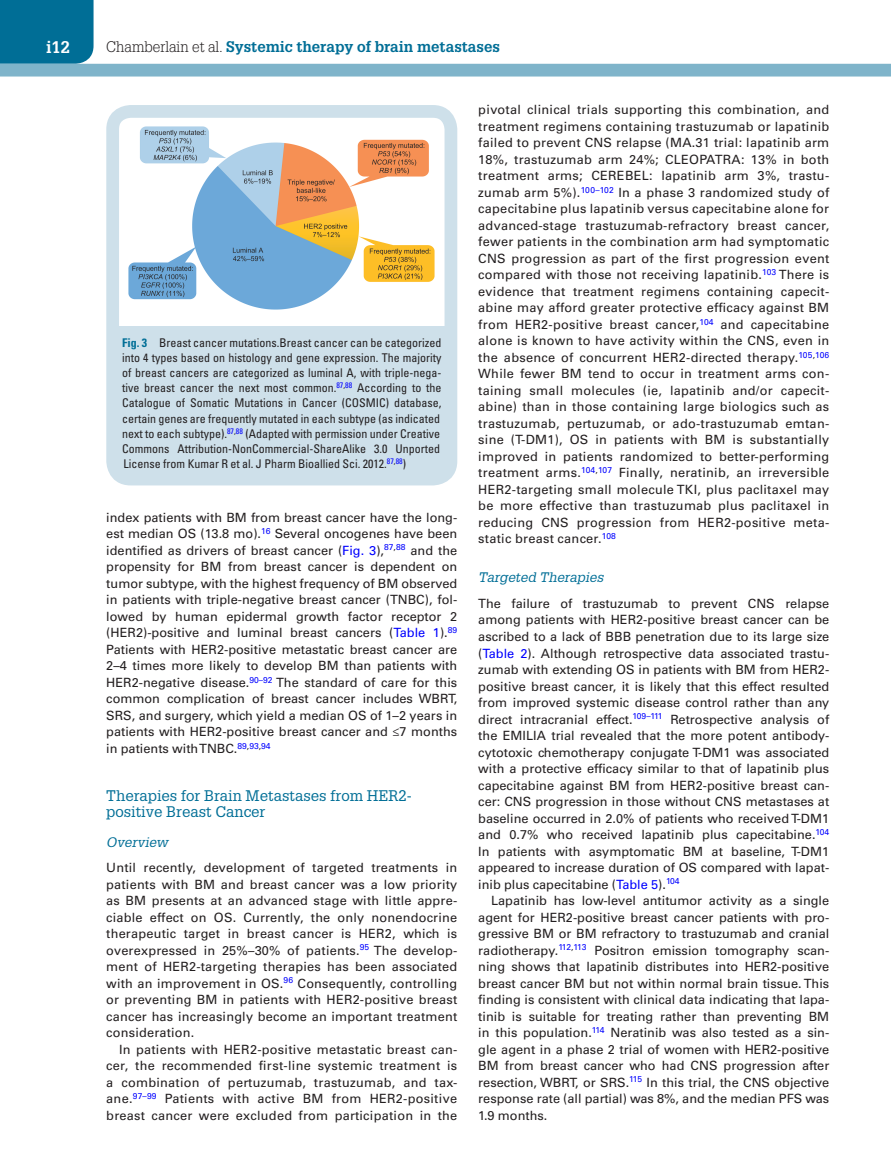
<style>
.page{position:relative;width:891px;height:1175px;background:#fff}
.page>*{position:absolute;margin:0;border:0;box-sizing:border-box;transform-origin:0 0}
.t1{font:700 16.5px "Glypha LT Std";color:#fff}
.t2{font:15px/16.5px "Glypha LT Std";color:#006e96}
.t3{font:700 15px "Glypha LT Std";color:#006e96}
.t4{font:italic 13.5px "Glypha LT Std";color:#006e96}
.t5{font:12.75px/16.5px "Univers LT Std";letter-spacing:.01em;color:#231f20;text-align:justify}
.t6{font:condensed 12px/15px "Univers LT Std";color:#231f20}
.s1{font-weight:300;color:#231f20}
.s2{font-weight:700;color:#006e96}
.s3{color:#00f}
</style>
<div class="page">
<div style="left:0;top:0;width:94px;height:64px;background:#006e96"></div>
<div style="left:0;top:64px;width:891px;height:12px;background:#7fb4ca"></div>
<div style="left:118px;top:326px;width:328px;height:155px;background:#cee0ea"></div>
<img style="left:128px;top:127px;width:306px;height:183px">
<div style="left:106px;top:105px;width:351px;height:380px;border:13px solid #cee0ea;border-radius:18px"></div>
<p class="t1" style="left:46px;top:37px;width:25px">i12</p>
<p class="t3" style="left:106px;top:37px;width:395px"><span class="s1">Chamberlain et al.</span> Systemic therapy of brain metastases</p>
<p class="t6" style="left:122px;top:335px;width:321px"><span class="s2">Fig. 3</span> Breast cancer mutations.Breast cancer can be categorized into 4 types based on histology and gene expression. The majority of breast cancers are categorized as luminal A, with triple-nega&shy;tive breast cancer the next most common.<sup>87</sup><sup>,</sup><sup>88</sup> According to the Catalogue of Somatic Mutations in Cancer (COSMIC) database, certain genes are frequently mutated in each subtype (as indicated next to each subtype).<sup>87</sup><sup>,</sup><sup>88</sup> (Adapted with permission under Creative Commons Attribution-NonCommercial-ShareAlike 3.0 Unported License from Kumar R et al. J Pharm Bioallied Sci. 2012.<sup>87</sup><sup>,</sup><sup>88</sup>)</p>
<p class="t5" style="left:106px;top:509px;width:353px">index patients with BM from breast cancer have the long&shy;est median OS (13.8 mo).<sup>16</sup> Several oncogenes have been identified as drivers of breast cancer (<span class="s3">Fig. 3</span>),<sup>87</sup><sup>,</sup><sup>88</sup> and the propensity for BM from breast cancer is dependent on tumor subtype, with the highest frequency of BM observed in patients with triple-negative breast cancer (TNBC), fol&shy;lowed by human epidermal growth factor receptor 2 (HER2)-positive and luminal breast cancers (<span class="s3">Table 1</span>).<sup>89<br></sup>Patients with HER2-positive metastatic breast cancer are 2–4 times more likely to develop BM than patients with HER2-negative disease.<sup>90–92</sup> The standard of care for this common complication of breast cancer includes WBRT, SRS, and surgery, which yield a median OS of 1–2 years in patients with HER2-positive breast cancer and ≤7 months in patients with TNBC.<sup>89</sup><sup>,</sup><sup>93</sup><sup>,</sup><sup>94</sup></p>
<p class="t2" style="left:106px;top:787px;width:307px">Therapies for Brain Metastases from HER2- positive Breast Cancer</p>
<p class="t4" style="left:106px;top:833px;width:63px">Overview</p>
<p class="t5" style="left:106px;top:859px;width:353px">Until recently, development of targeted treatments in patients with BM and breast cancer was a low priority as BM presents at an advanced stage with little appre&shy;ciable effect on OS. Currently, the only nonendocrine therapeutic target in breast cancer is HER2, which is overexpressed in 25%–30% of patients.<sup>95</sup> The develop&shy;ment of HER2-targeting therapies has been associated with an improvement in OS.<sup>96</sup> Consequently, controlling or preventing BM in patients with HER2-positive breast cancer has increasingly become an important treatment consideration.</p>
<p class="t5" style="left:106px;top:1041px;width:353px;text-indent:13px">In patients with HER2-positive metastatic breast can&shy;cer, the recommended first-line systemic treatment is a combination of pertuzumab, trastuzumab, and tax&shy;ane.<sup>97–99</sup> Patients with active BM from HER2-positive breast cancer were excluded from participation in the</p>
<p class="t5" style="left:478px;top:102px;width:353px">pivotal clinical trials supporting this combination, and treatment regimens containing trastuzumab or lapatinib failed to prevent CNS relapse (MA.31 trial: lapatinib arm 18%, trastuzumab arm 24%; CLEOPATRA: 13% in both treatment arms; CEREBEL: lapatinib arm 3%, trastu&shy;zumab arm 5%).<sup>100–102</sup> In a phase 3 randomized study of capecitabine plus lapatinib versus capecitabine alone for advanced-stage trastuzumab-refractory breast cancer, fewer patients in the combination arm had symptomatic CNS progression as part of the first progression event compared with those not receiving lapatinib.<sup>103</sup> There is evidence that treatment regimens containing capecit&shy;abine may afford greater protective efficacy against BM from HER2-positive breast cancer,<sup>104</sup> and capecitabine alone is known to have activity within the CNS, even in the absence of concurrent HER2-directed therapy.<sup>105</sup><sup>,</sup><sup>106<br></sup>While fewer BM tend to occur in treatment arms con&shy;taining small molecules (ie, lapatinib and/or capecit&shy;abine) than in those containing large biologics such as trastuzumab, pertuzumab, or ado-trastuzumab emtan&shy;sine (T-DM1), OS in patients with BM is substantially improved in patients randomized to better-performing treatment arms.<sup>104</sup><sup>,</sup><sup>107</sup> Finally, neratinib, an irreversible HER2-targeting small molecule TKI, plus paclitaxel may be more effective than trastuzumab plus paclitaxel in reducing CNS progression from HER2-positive meta&shy;static breast cancer.<sup>108</sup></p>
<p class="t4" style="left:478px;top:569px;width:127px">Targeted Therapies</p>
<p class="t5" style="left:478px;top:595px;width:353px">The failure of trastuzumab to prevent CNS relapse among patients with HER2-positive breast cancer can be ascribed to a lack of BBB penetration due to its large size (<span class="s3">Table 2</span>). Although retrospective data associated trastu&shy;zumab with extending OS in patients with BM from HER2- positive breast cancer, it is likely that this effect resulted from improved systemic disease control rather than any direct intracranial effect.<sup>109–111</sup> Retrospective analysis of the EMILIA trial revealed that the more potent antibody&shy;cytotoxic chemotherapy conjugate T-DM1 was associated with a protective efficacy similar to that of lapatinib plus capecitabine against BM from HER2-positive breast can&shy;cer: CNS progression in those without CNS metastases at baseline occurred in 2.0% of patients who received T-DM1 and 0.7% who received lapatinib plus capecitabine.<sup>104<br></sup>In patients with asymptomatic BM at baseline, T-DM1 appeared to increase duration of OS compared with lapat&shy;inib plus capecitabine (<span class="s3">Table 5</span>).<sup>104</sup></p>
<p class="t5" style="left:478px;top:892px;width:353px;text-indent:13px">Lapatinib has low-level antitumor activity as a single agent for HER2-positive breast cancer patients with pro&shy;gressive BM or BM refractory to trastuzumab and cranial radiotherapy.<sup>112</sup><sup>,</sup><sup>113</sup> Positron emission tomography scan&shy;ning shows that lapatinib distributes into HER2-positive breast cancer BM but not within normal brain tissue. This finding is consistent with clinical data indicating that lapa&shy;tinib is suitable for treating rather than preventing BM in this population.<sup>114</sup> Neratinib was also tested as a sin&shy;gle agent in a phase 2 trial of women with HER2-positive BM from breast cancer who had CNS progression after resection, WBRT, or SRS.<sup>115</sup> In this trial, the CNS objective response rate (all partial) was 8%, and the median PFS was 1.9 months.</p>
</div>
